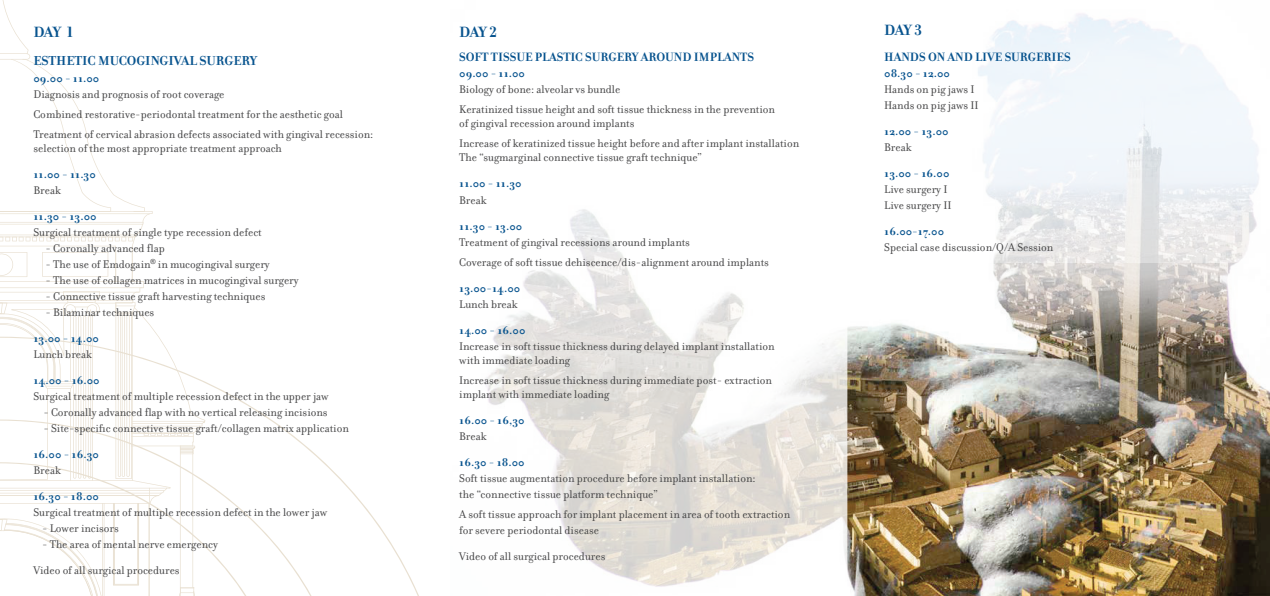
<style>
.page{position:relative;width:1270px;height:596px;background:#fff}
.page>*{position:absolute;margin:0;border:0;box-sizing:border-box;transform-origin:0 0}
.t1{font:700 16px "Filosofia OT";letter-spacing:-.045em;color:#07538e}
.t2{font:700 14px "Filosofia OT";color:#07538e}
.t3{font:700 13px "Filosofia OT";color:#07538e}
.t4{font:12px/20px "Filosofia OT";color:#3f3f40}
.t5{font:700 12px "Filosofia OT";color:#07538e}
</style>
<div class="page">
<svg style="left:205px;top:419px;width:122px;height:176px"></svg>
<svg style="left:205px;top:462px;width:59px;height:133px"></svg>
<svg style="left:0;top:0;width:205px;height:595px"></svg>
<img style="left:485px;top:13px;width:774px;height:574px">
<img style="left:847px;top:264px;width:423px;height:331px">
<h1 class="t1" style="left:34px;top:23px;width:41px">DAY 1</h1>
<p class="t2" style="left:34px;top:53px;width:225px">ESTHETIC MUCOGINGIVAL SURGERY</p>
<p class="t5" style="left:34px;top:70px;width:67px">09.00 - 11.00</p>
<p class="t4" style="left:34px;top:84px;width:341px">Diagnosis and prognosis of root coverage<br>Combined restorative-periodontal treatment for the aesthetic goal<br>Treatment of cervical abrasion defects associated with gingival recession:</p>
<p class="t4" style="left:34px;top:138px;width:250px">selection of the most appropriate treatment approach</p>
<p class="t5" style="left:34px;top:166px;width:64px">11.00 - 11.30</p>
<p class="t4" style="left:34px;top:180px;width:29px">Break</p>
<p class="t5" style="left:34px;top:208px;width:65px">11.30 - 13.00</p>
<p class="t4" style="left:34px;top:222px;width:230px">Surgical treatment of single type recession defect</p>
<p class="t4" style="left:46px;top:238px;width:121px">- Coronally advanced flap</p>
<p class="t4" style="left:46px;top:254px;width:226px">- The use of Emdogain<sup>®</sup> in mucogingival surgery</p>
<p class="t4" style="left:46px;top:270px;width:255px">- The use of collagen matrices in mucogingival surgery</p>
<p class="t4" style="left:46px;top:286px;width:221px">- Connective tissue graft harvesting techniques</p>
<p class="t4" style="left:46px;top:302px;width:110px">- Bilaminar techniques</p>
<p class="t5" style="left:34px;top:330px;width:67px">13.00 - 14.00</p>
<p class="t4" style="left:34px;top:344px;width:60px">Lunch break</p>
<p class="t5" style="left:34px;top:372px;width:68px">14.00 - 16.00</p>
<p class="t4" style="left:34px;top:386px;width:297px">Surgical treatment of multiple recession defect in the upper jaw</p>
<p class="t4" style="left:43px;top:402px;width:286px">- Coronally advanced flap with no vertical releasing incisions</p>
<p class="t4" style="left:43px;top:418px;width:307px">- Site-specific connective tissue graft/collagen matrix application</p>
<p class="t5" style="left:34px;top:446px;width:67px">16.00 - 16.30</p>
<p class="t4" style="left:34px;top:460px;width:29px">Break</p>
<p class="t5" style="left:34px;top:488px;width:67px">16.30 - 18.00</p>
<p class="t4" style="left:34px;top:502px;width:295px">Surgical treatment of multiple recession defect in the lower jaw</p>
<p class="t4" style="left:42px;top:518px;width:78px">- Lower incisors</p>
<p class="t4" style="left:34px;top:531px;width:186px;line-height:26px;text-indent:8px">- The area of mental nerve emergency<br>Video of all surgical procedures</p>
<h1 class="t1" style="left:459px;top:23px;width:40px">DAY 2</h1>
<p class="t3" style="left:459px;top:49px;width:296px">SOFT TISSUE PLASTIC SURGERY AROUND IMPLANTS</p>
<p class="t5" style="left:459px;top:66px;width:67px">09.00 - 11.00</p>
<p class="t4" style="left:459px;top:80px;width:317px">Biology of bone: alveolar vs bundle<br>Keratinized tissue height and soft tissue thickness in the prevention</p>
<p class="t4" style="left:459px;top:114px;width:341px">of gingival recession around implants<br>Increase of keratinized tissue height before and after implant installation</p>
<p class="t4" style="left:459px;top:148px;width:244px">The “sugmarginal connective tissue graft technique”</p>
<p class="t5" style="left:459px;top:176px;width:64px">11.00 - 11.30</p>
<p class="t4" style="left:459px;top:190px;width:29px">Break</p>
<p class="t5" style="left:459px;top:218px;width:65px">11.30 - 13.00</p>
<p class="t4" style="left:459px;top:232px;width:311px">Treatment of gingival recessions around implants<br>Coverage of soft tissue dehiscence/dis-alignment around implants</p>
<p class="t5" style="left:459px;top:280px;width:63px">13.00-14.00</p>
<p class="t4" style="left:459px;top:294px;width:60px">Lunch break</p>
<p class="t5" style="left:459px;top:322px;width:68px">14.00 - 16.00</p>
<p class="t4" style="left:459px;top:339px;width:317px;line-height:14px">Increase in soft tissue thickness during delayed implant installation with immediate loading</p>
<p class="t4" style="left:459px;top:373px;width:314px;line-height:14px">Increase in soft tissue thickness during immediate post- extraction implant with immediate loading</p>
<p class="t5" style="left:459px;top:412px;width:67px">16.00 - 16,30</p>
<p class="t4" style="left:459px;top:426px;width:29px">Break</p>
<p class="t5" style="left:459px;top:454px;width:67px">16.30 - 18.00</p>
<p class="t4" style="left:459px;top:470px;width:298px;line-height:16px">Soft tissue augmentation procedure before implant installation: the “connective tissue platform technique”</p>
<p class="t4" style="left:459px;top:506px;width:332px;line-height:16px">A soft tissue approach for implant placement in area of tooth extraction for severe periodontal disease</p>
<p class="t4" style="left:459px;top:546px;width:148px">Video of all surgical procedures</p>
<h1 class="t1" style="left:884px;top:20px;width:40px">DAY 3</h1>
<p class="t3" style="left:884px;top:49px;width:188px">HANDS ON AND LIVE SURGERIES</p>
<p class="t5" style="left:884px;top:66px;width:67px">08.30 - 12.00</p>
<p class="t4" style="left:884px;top:81px;width:96px;line-height:16px">Hands on pig jaws I<br>Hands on pig jaws II</p>
<p class="t5" style="left:884px;top:124px;width:66px">12.00 - 13.00</p>
<p class="t4" style="left:884px;top:137px;width:29px">Break</p>
<p class="t5" style="left:884px;top:166px;width:67px">13.00 - 16.00</p>
<p class="t4" style="left:884px;top:181px;width:69px;line-height:16px">Live surgery I<br>Live surgery II</p>
<p class="t5" style="left:884px;top:224px;width:61px">16.00-17.00</p>
<p class="t4" style="left:884px;top:237px;width:171px">Special case discussion/Q/A Session</p>
</div>
